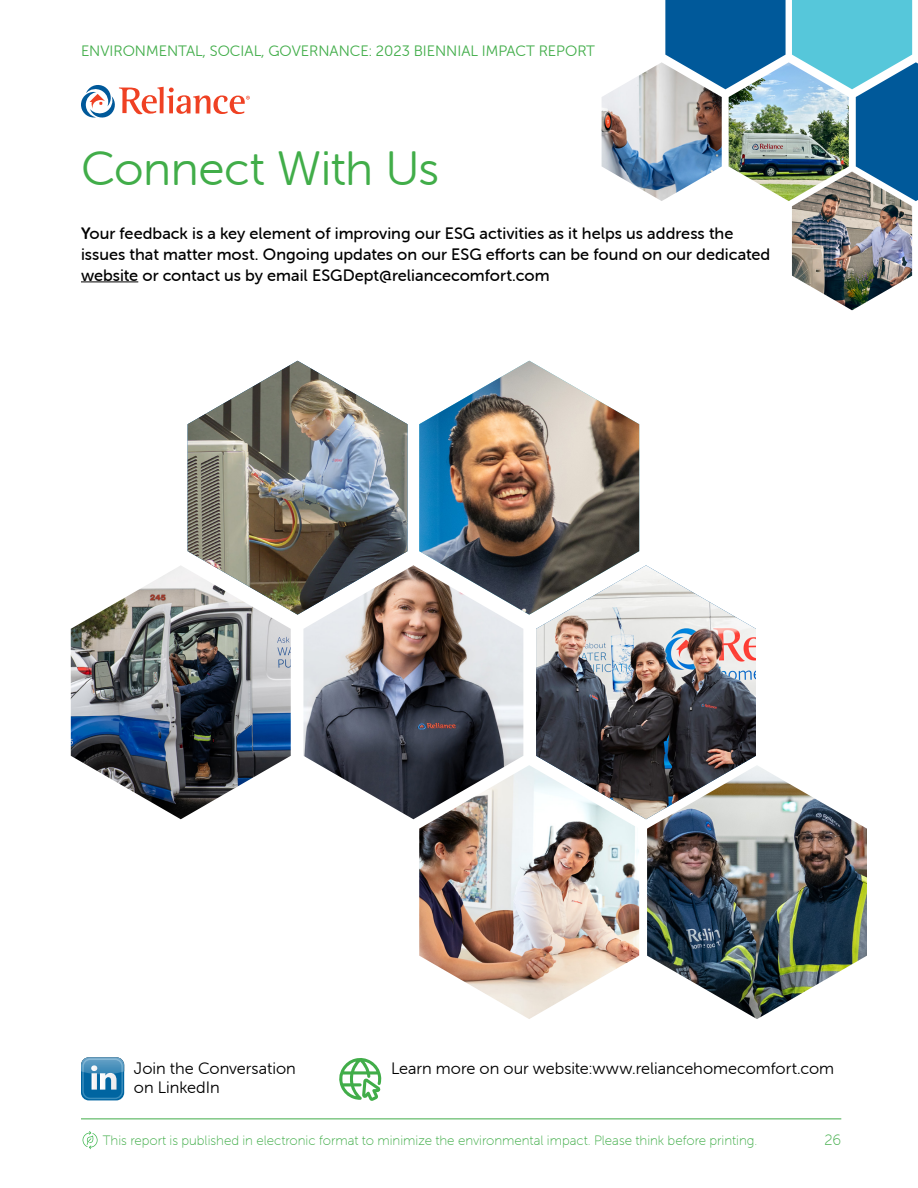
<style>
.page{position:relative;width:918px;height:1188px;background:#fff}
.page>*{position:absolute;margin:0;border:0;box-sizing:border-box;transform-origin:0 0}
.t1{font:48px "Museo Sans Rounded 300";letter-spacing:-.01em;color:#41ad49}
.t2{font:16.5px/21px "Museo Sans Rounded 500";color:#000}
.t3{font:16.5px/19px "Museo Sans Rounded 300";color:#000}
.t4{font:15px "Museo Sans Rounded 300";color:#41ad49}
.t5{font:15px "Museo Sans Rounded 100";color:#41ad49}
.t6{font:13.5px "Museo Sans Rounded 100";color:#41ad49}
.s1{font-family:"Museo Sans Rounded 700"}
</style>
<div class="page">
<div style="left:665px;top:0;width:121px;height:89px;background:#00599a"></div>
<img style="left:792px;top:201px;width:120px;height:109px">
<img style="left:602px;top:62px;width:120px;height:139px">
<img style="left:729px;top:62px;width:63px;height:139px">
<img style="left:792px;top:0;width:126px;height:201px">
<svg style="left:82px;top:1131px;width:16px;height:18px"></svg>
<hr style="left:81px;top:1119px;width:760px;height:1px;background:#41ad49">
<svg style="left:81px;top:85px;width:169px;height:33px"></svg>
<img style="left:188px;top:361px;width:220px;height:254px">
<img style="left:419px;top:361px;width:220px;height:254px">
<img style="left:419px;top:765px;width:220px;height:254px">
<img style="left:647px;top:766px;width:220px;height:253px">
<img style="left:71px;top:565px;width:220px;height:254px">
<img style="left:303px;top:565px;width:220px;height:254px">
<img style="left:536px;top:565px;width:220px;height:254px">
<hr style="left:81px;top:281px;width:57px;height:1px;background:#000">
<div style="left:81px;top:1057px;width:43px;height:43px;background:#086aa5;border-radius:8px"></div>
<svg style="left:81px;top:1057px;width:43px;height:42px"></svg>
<svg style="left:339px;top:1058px;width:42px;height:42px"></svg>
<p class="t4" style="left:81px;top:42px;width:515px">ENVIRONMENTAL, SOCIAL, GOVERNANCE: 2023 BIENNIAL IMPACT REPORT</p>
<h1 class="t1" style="left:81px;top:143px;width:360px">Connect With Us</h1>
<p class="t2" style="left:81px;top:223px;width:691px"><span class="s1">Y</span>our feedback is a key element of improving our ESG activities as it helps us address the issues that matter most. Ongoing updates on our ESG efforts can be found on our dedicated website or contact us by email ESGDept@reliancecomfort.com</p>
<p class="t3" style="left:134px;top:1059px;width:163px">Join the Conversation on LinkedIn</p>
<p class="t3" style="left:391px;top:1059px;width:445px">Learn more on our website:www.reliancehomecomfort.com</p>
<p class="t6" style="left:103px;top:1133px;width:656px">This report is published in electronic format to minimize the environmental impact. Please think before printing.</p>
<p class="t5" style="left:824px;top:1132px;width:18px">26</p>
</div>
